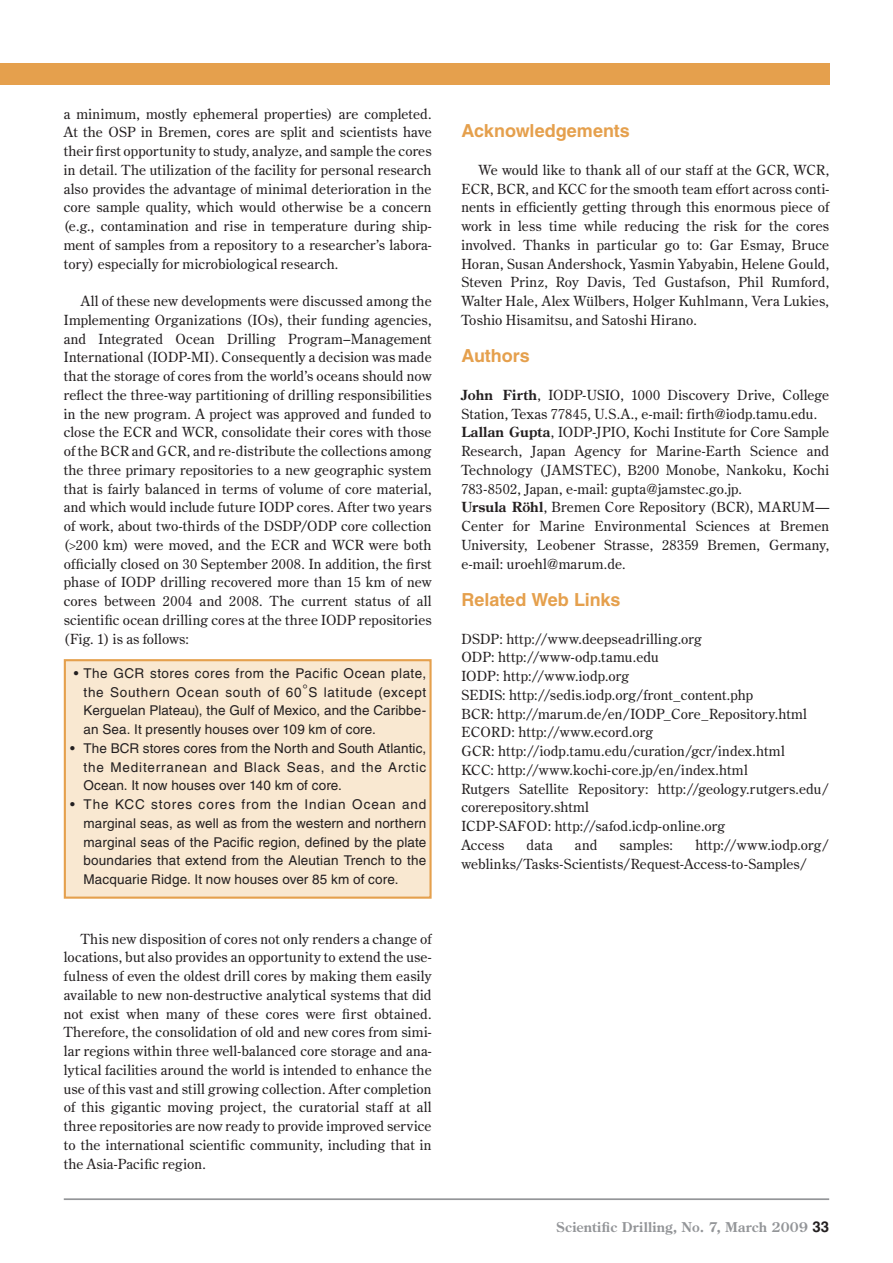
<style>
.page{position:relative;width:893px;height:1263px;background:#fff}
.page>*{position:absolute;margin:0;border:0;box-sizing:border-box;transform-origin:0 0}
.見出し_Sub-Heading{font:700 18px "Helvetica LT Std";color:#e5a04d}
.本文_Article_w__indent{font:13.8px/18.8px "Century Old Style Std";letter-spacing:.015em;color:#231f20;text-align:justify}
.本文author_1__author_s{font:13.8px/18.8px "Century Old Style Std";letter-spacing:.015em;color:#231f20}
.SD_Figure_Captions{font:13.5px/18.8px "Helvetica LT Std";letter-spacing:.01em;color:#231f20;text-align:justify}
.t1{font:700 13.5px "Century Old Style Std";letter-spacing:.02em;color:#939598}
.s1{font-weight:700}
.s2{font-family:"Helvetica LT Std";font-size:15px;color:#231f20}
</style>
<div class="page">
<hr style="left:64px;top:1198px;width:765px;height:2px;background:#939598">
<div style="left:0;top:64px;width:829px;height:21px;background:#e5a04d"></div>
<div style="left:65px;top:660px;width:366px;height:238px;background:#f9e8d1"></div>
<div style="left:64px;top:659px;width:368px;height:240px;border:2px solid #e5a04d"></div>
<p class="本文_Article_w__indent" style="left:64px;top:104px;width:369px">a minimum, mostly ephemeral properties) are completed.<br>At the OSP in Bremen, cores are split and scientists have their first opportunity to study, analyze, and sample the cores in detail. The utilization of the facility for personal research also provides the advantage of minimal deterioration in the core sample quality, which would otherwise be a concern (e.g., contamination and rise in temperature during ship&shy;ment of samples from a repository to a researcher’s labora&shy;tory) especially for microbiological research.</p>
<p class="本文_Article_w__indent" style="left:64px;top:291px;width:369px;text-indent:17px">All of these new developments were discussed among the Implementing Organizations (IOs), their funding agencies, and Integrated Ocean Drilling Program–Management International (IODP-MI). Consequently a decision was made that the storage of cores from the world’s oceans should now reflect the three-way partitioning of drilling responsibilities in the new program. A project was approved and funded to close the ECR and WCR, consolidate their cores with those of the BCR and GCR, and re-distribute the collections among the three primary repositories to a new geographic system that is fairly balanced in terms of volume of core material, and which would include future IODP cores. After two years of work, about two-thirds of the DSDP/ODP core collection (&gt;200 km) were moved, and the ECR and WCR were both officially closed on 30 September 2008. In addition, the first phase of IODP drilling recovered more than 15 km of new cores between 2004 and 2008. The current status of all scientific ocean drilling cores at the three IODP repositories (Fig. 1) is as follows:</p>
<p class="SD_Figure_Captions" style="left:84px;top:664px;width:344px;text-indent:-10px">• The GCR stores cores from the Pacific Ocean plate, the Southern Ocean south of 60°S latitude (except Kerguelan Plateau), the Gulf of Mexico, and the Caribbe&shy;an Sea. It presently houses over 109 km of core.</p>
<p class="SD_Figure_Captions" style="left:84px;top:739px;width:344px;text-indent:-13px">• The BCR stores cores from the North and South Atlantic, the Mediterranean and Black Seas, and the Arctic Ocean. It now houses over 140 km of core.</p>
<p class="SD_Figure_Captions" style="left:84px;top:795px;width:344px;text-indent:-13px">• The KCC stores cores from the Indian Ocean and marginal seas, as well as from the western and northern marginal seas of the Pacific region, defined by the plate boundaries that extend from the Aleutian Trench to the Macquarie Ridge. It now houses over 85 km of core.</p>
<p class="本文_Article_w__indent" style="left:64px;top:929px;width:369px;text-indent:17px">This new disposition of cores not only renders a change of locations, but also provides an opportunity to extend the use&shy;fulness of even the oldest drill cores by making them easily available to new non-destructive analytical systems that did not exist when many of these cores were first obtained.<br>Therefore, the consolidation of old and new cores from simi&shy;lar regions within three well-balanced core storage and ana&shy;lytical facilities around the world is intended to enhance the use of this vast and still growing collection. After completion of this gigantic moving project, the curatorial staff at all three repositories are now ready to provide improved service to the international scientific community, including that in the Asia-Pacific region.</p>
<p class="見出し_Sub-Heading" style="left:461px;top:120px;width:170px">Acknowledgements</p>
<p class="本文_Article_w__indent" style="left:461px;top:160px;width:369px;text-indent:17px">We would like to thank all of our staff at the GCR, WCR, ECR, BCR, and KCC for the smooth team effort across conti&shy;nents in efficiently getting through this enormous piece of work in less time while reducing the risk for the cores involved. Thanks in particular go to: Gar Esmay, Bruce Horan, Susan Andershock, Yasmin Yabyabin, Helene Gould, Steven Prinz, Roy Davis, Ted Gustafson, Phil Rumford, Walter Hale, Alex Wülbers, Holger Kuhlmann, Vera Lukies, Toshio Hisamitsu, and Satoshi Hirano.</p>
<p class="見出し_Sub-Heading" style="left:461px;top:345px;width:70px">Authors</p>
<p class="本文author_1__author_s" style="left:461px;top:385px;width:369px"><span class="s1">John Firth</span>, IODP-USIO, 1000 Discovery Drive, College<br>Station, Texas 77845, U.S.A., e-mail: firth@iodp.tamu.edu.</p>
<p class="本文author_1__author_s" style="left:461px;top:423px;width:369px;text-align:justify"><span class="s1">Lallan Gupta</span>, IODP-JPIO, Kochi Institute for Core Sample Research, Japan Agency for Marine-Earth Science and Technology (JAMSTEC), B200 Monobe, Nankoku, Kochi 783-8502, Japan, e-mail: gupta@jamstec.go.jp.</p>
<p class="本文author_1__author_s" style="left:461px;top:498px;width:369px;text-align:justify"><span class="s1">Ursula Röhl</span>, Bremen Core Repository (BCR), MARUM— Center for Marine Environmental Sciences at Bremen University, Leobener Strasse, 28359 Bremen, Germany, e-mail: uroehl@marum.de.</p>
<p class="見出し_Sub-Heading" style="left:461px;top:589px;width:161px">Related Web Links</p>
<p class="本文author_1__author_s" style="left:461px;top:629px;width:242px">DSDP: http://www.deepseadrilling.org</p>
<p class="本文author_1__author_s" style="left:461px;top:648px;width:199px">ODP: http://www-odp.tamu.edu</p>
<p class="本文author_1__author_s" style="left:461px;top:666px;width:169px">IODP: http://www.iodp.org</p>
<p class="本文author_1__author_s" style="left:461px;top:685px;width:293px">SEDIS: http://sedis.iodp.org/front_content.php</p>
<p class="本文author_1__author_s" style="left:461px;top:704px;width:347px">BCR: http://marum.de/en/IODP_Core_Repository.html</p>
<p class="本文author_1__author_s" style="left:461px;top:723px;width:193px">ECORD: http://www.ecord.org</p>
<p class="本文author_1__author_s" style="left:461px;top:741px;width:325px">GCR: http://iodp.tamu.edu/curation/gcr/index.html</p>
<p class="本文author_1__author_s" style="left:461px;top:760px;width:288px">KCC: http://www.kochi-core.jp/en/index.html</p>
<p class="本文author_1__author_s" style="left:461px;top:779px;width:369px">Rutgers Satellite Repository: http://geology.rutgers.edu/ corerepository.shtml</p>
<p class="本文author_1__author_s" style="left:461px;top:816px;width:265px">ICDP-SAFOD: http://safod.icdp-online.org</p>
<p class="本文author_1__author_s" style="left:461px;top:835px;width:45px">Access</p>
<p class="本文author_1__author_s" style="left:527px;top:835px;width:28px">data</p>
<p class="本文author_1__author_s" style="left:575px;top:835px;width:24px">and</p>
<p class="本文author_1__author_s" style="left:620px;top:835px;width:55px">samples:</p>
<p class="本文author_1__author_s" style="left:461px;top:835px;width:369px;text-indent:234px">http://www.iodp.org/ weblinks/Tasks-Scientists/Request-Access-to-Samples/</p>
<p class="t1" style="left:557px;top:1218px;width:265px">Scientific Drilling, No. 7, March 2009 <span class="s2">33</span></p>
</div>
